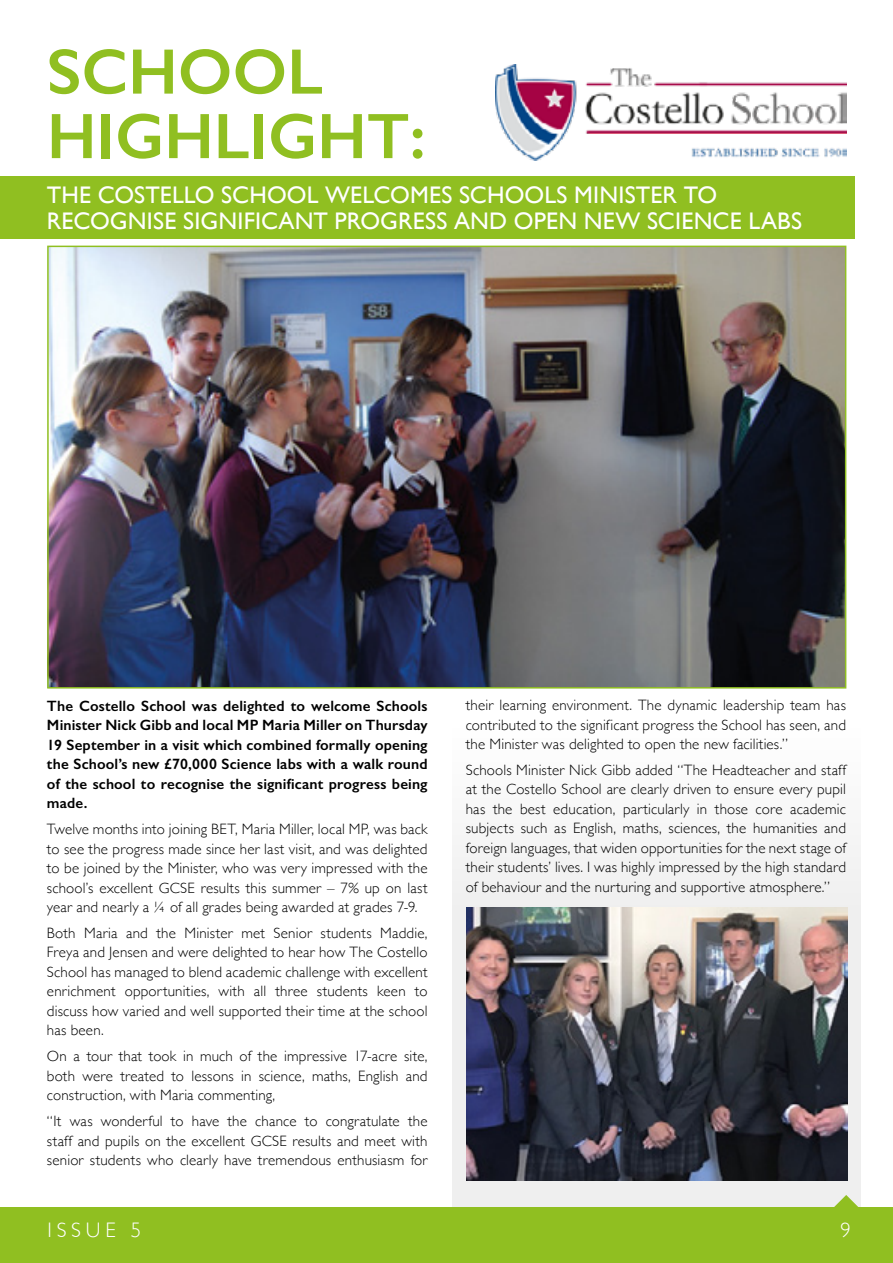
<style>
.page{position:relative;width:893px;height:1263px;background:#fff}
.page>*{position:absolute;margin:0;border:0;box-sizing:border-box;transform-origin:0 0}
.t1{font:600 64.5px/64.5px "Gill Sans";color:#90bf21}
.t2{font:24px/25.5px "Gill Sans";letter-spacing:.005em;color:#fff}
.t3{font:300 21px "Gill Sans";letter-spacing:.23em;color:#fff}
.t4{font:300 15px/19.5px "Gill Sans";letter-spacing:.01em;color:#000;text-align:justify}
.t5{font:600 15px/19.5px "Gill Sans";letter-spacing:.01em;color:#000;text-align:justify}
</style>
<div class="page">
<div style="left:452px;top:719px;width:408px;height:501px;background:#f5f5f5"></div>
<div style="left:0;top:1207px;width:893px;height:56px;background:#90bf21"></div>
<svg style="left:834px;top:1195px;width:27px;height:12px"></svg>
<img style="left:50px;top:249px;width:793px;height:436px">
<div style="left:47px;top:246px;width:799px;height:442px;border:2px solid #90bf21"></div>
<img style="left:496px;top:65px;width:350px;height:96px">
<div style="left:0;top:177px;width:854px;height:62px;background:#90bf21"></div>
<img style="left:467px;top:907px;width:380px;height:273px">
<h1 class="t1" style="left:47px;top:39px;width:380px">SCHOOL<br>HIGHLIGHT:</h1>
<h2 class="t2" style="left:47px;top:182px;width:757px">THE COSTELLO SCHOOL WELCOMES SCHOOLS MINISTER TO<br>RECOGNISE SIGNIFICANT PROGRESS AND OPEN NEW SCIENCE LABS</h2>
<p class="t5" style="left:47px;top:696px;width:382px">The Costello School was delighted to welcome Schools Minister Nick Gibb and local MP Maria Miller on Thursday 19 September in a visit which combined formally opening the School’s new £70,000 Science labs with a walk round of the school to recognise the significant progress being made.</p>
<p class="t4" style="left:47px;top:819px;width:382px">Twelve months into joining BET, Maria Miller, local MP, was back to see the progress made since her last visit, and was delighted to be joined by the Minister, who was very impressed with the school’s excellent GCSE results this summer – 7% up on last year and nearly a ¼ of all grades being awarded at grades 7-9.</p>
<p class="t4" style="left:47px;top:922px;width:382px">Both Maria and the Minister met Senior students Maddie, Freya and Jensen and were delighted to hear how The Costello School has managed to blend academic challenge with excellent enrichment opportunities, with all three students keen to discuss how varied and well supported their time at the school has been.</p>
<p class="t4" style="left:47px;top:1046px;width:382px">On a tour that took in much of the impressive 17-acre site, both were treated to lessons in science, maths, English and construction, with Maria commenting,</p>
<p class="t4" style="left:47px;top:1111px;width:382px">“It was wonderful to have the chance to congratulate the staff and pupils on the excellent GCSE results and meet with senior students who clearly have tremendous enthusiasm for</p>
<p class="t4" style="left:466px;top:695px;width:382px">their learning environment. The dynamic leadership team has contributed to the significant progress the School has seen, and the Minister was delighted to open the new facilities.”</p>
<p class="t4" style="left:466px;top:760px;width:382px">Schools Minister Nick Gibb added “The Headteacher and staff at the Costello School are clearly driven to ensure every pupil has the best education, particularly in those core academic subjects such as English, maths, sciences, the humanities and foreign languages, that widen opportunities for the next stage of their students’ lives. I was highly impressed by the high standard of behaviour and the nurturing and supportive atmosphere.”</p>
<h3 class="t3" style="left:48px;top:1213px;width:95px">ISSUE 5</h3>
<h3 class="t3" style="left:840px;top:1213px;width:12px">9</h3>
</div>
